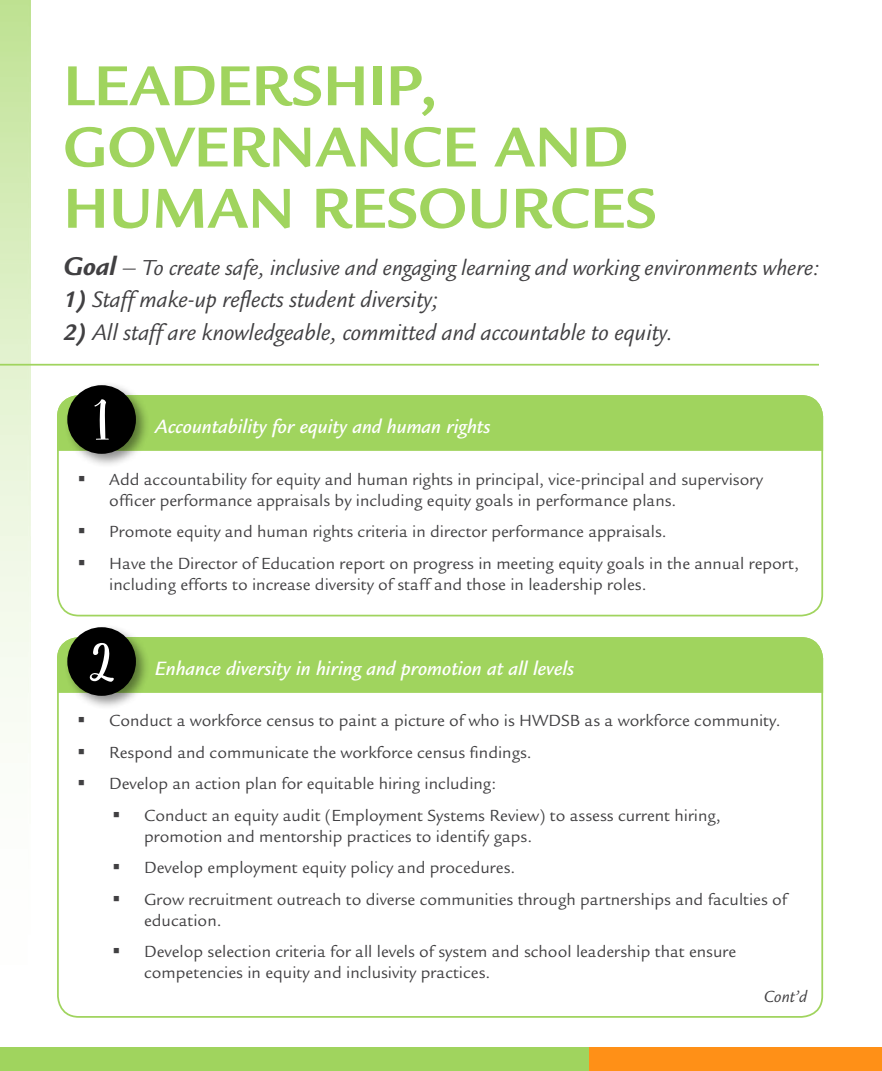
<style>
.page{position:relative;width:882px;height:1071px;background:#fff}
.page>*{position:absolute;margin:0;border:0;box-sizing:border-box;transform-origin:0 0}
.t1{font:700 61.25px/61.2px "Legacy Sans Std";color:#a0d45e}
.t2{font:italic 24.5px "Legacy Sans Std";color:#414042}
.t3{font:italic 23.45px "Legacy Sans Std";color:#414042}
.t4{font:italic 500 21px "Legacy Sans Std";color:#fff}
.t5{font:17.5px/21px "Legacy Sans Std";color:#414042}
.t6{font:italic 17.5px "Legacy Sans Std";color:#414042}
.s1{font-weight:700;font-size:28px}
.s2{font-size:24.5px}
.s3{font-weight:700}
</style>
<div class="page">
<svg style="left:0;top:0;width:31px;height:753px;background:#e1f1cc"></svg>
<div style="left:0;top:1047px;width:589px;height:24px;background:#a0d45e"></div>
<div style="left:589px;top:1047px;width:293px;height:24px;background:#ff9017"></div>
<hr style="left:0;top:364px;width:819px;height:2px;background:#a0d45e">
<div style="left:57px;top:395px;width:767px;height:57px;background:#a0d45e"></div>
<div style="left:57px;top:395px;width:766px;height:221px;border:2px solid #a0d45e;border-radius:21px"></div>
<div style="left:64px;top:382px;width:87px;height:87px;background:#000;opacity:.45"></div>
<div style="left:68px;top:386px;width:67px;height:67px;background:#000;border-radius:50%"></div>
<div style="left:67px;top:385px;width:69px;height:69px;border:2px solid #000;border-radius:50%"></div>
<svg style="left:95px;top:399px;width:14px;height:41px"></svg>
<div style="left:57px;top:637px;width:767px;height:57px;background:#a0d45e"></div>
<div style="left:57px;top:637px;width:766px;height:381px;border:2px solid #a0d45e;border-radius:21px"></div>
<div style="left:64px;top:624px;width:87px;height:87px;background:#000;opacity:.45"></div>
<div style="left:68px;top:628px;width:67px;height:67px;background:#000;border-radius:50%"></div>
<div style="left:67px;top:627px;width:69px;height:69px;border:2px solid #000;border-radius:50%"></div>
<svg style="left:90px;top:643px;width:24px;height:39px"></svg>
<h1 class="t1" style="left:63px;top:56px;width:595px">LEADERSHIP,<br>GOVERNANCE AND<br>HUMAN RESOURCES</h1>
<h3 class="t3" style="left:63px;top:255px;width:758px"><span class="s1">Goal</span> <span class="s2">–</span> To create safe, inclusive and engaging learning and working environments where:</h3>
<h2 class="t2" style="left:63px;top:286px;width:377px"><span class="s3">1)</span> Staff make-up reflects student diversity;</h2>
<h2 class="t2" style="left:63px;top:319px;width:611px"><span class="s3">2)</span> All staff are knowledgeable, committed and accountable to equity.</h2>
<p class="t4" style="left:155px;top:415px;width:337px">Accountability for equity and human rights</p>
<p class="t5" style="left:109px;top:469px;width:655px;text-indent:-32px">▪ Add accountability for equity and human rights in principal, vice-principal and supervisory officer performance appraisals by including equity goals in performance plans.</p>
<p class="t5" style="left:78px;top:521px;width:590px">▪ Promote equity and human rights criteria in director performance appraisals.</p>
<p class="t5" style="left:109px;top:553px;width:691px;text-indent:-32px">▪ Have the Director of Education report on progress in meeting equity goals in the annual report, including efforts to increase diversity of staff and those in leadership roles.</p>
<p class="t4" style="left:155px;top:657px;width:421px">Enhance diversity in hiring and promotion at all levels</p>
<p class="t5" style="left:78px;top:711px;width:705px">▪ Conduct a workforce census to paint a picture of who is HWDSB as a workforce community.</p>
<p class="t5" style="left:78px;top:742px;width:456px">▪ Respond and communicate the workforce census findings.</p>
<p class="t5" style="left:78px;top:774px;width:420px">▪ Develop an action plan for equitable hiring including:</p>
<p class="t5" style="left:144px;top:805px;width:578px;text-indent:-31px">▪ Conduct an equity audit (Employment Systems Review) to assess current hiring, promotion and mentorship practices to identify gaps.</p>
<p class="t5" style="left:113px;top:858px;width:404px">▪ Develop employment equity policy and procedures.</p>
<p class="t5" style="left:144px;top:889px;width:644px;text-indent:-31px">▪ Grow recruitment outreach to diverse communities through partnerships and faculties of education.</p>
<p class="t5" style="left:144px;top:942px;width:594px;text-indent:-31px">▪ Develop selection criteria for all levels of system and school leadership that ensure competencies in equity and inclusivity practices.</p>
<p class="t6" style="left:764px;top:987px;width:45px">Cont’d</p>
</div>
